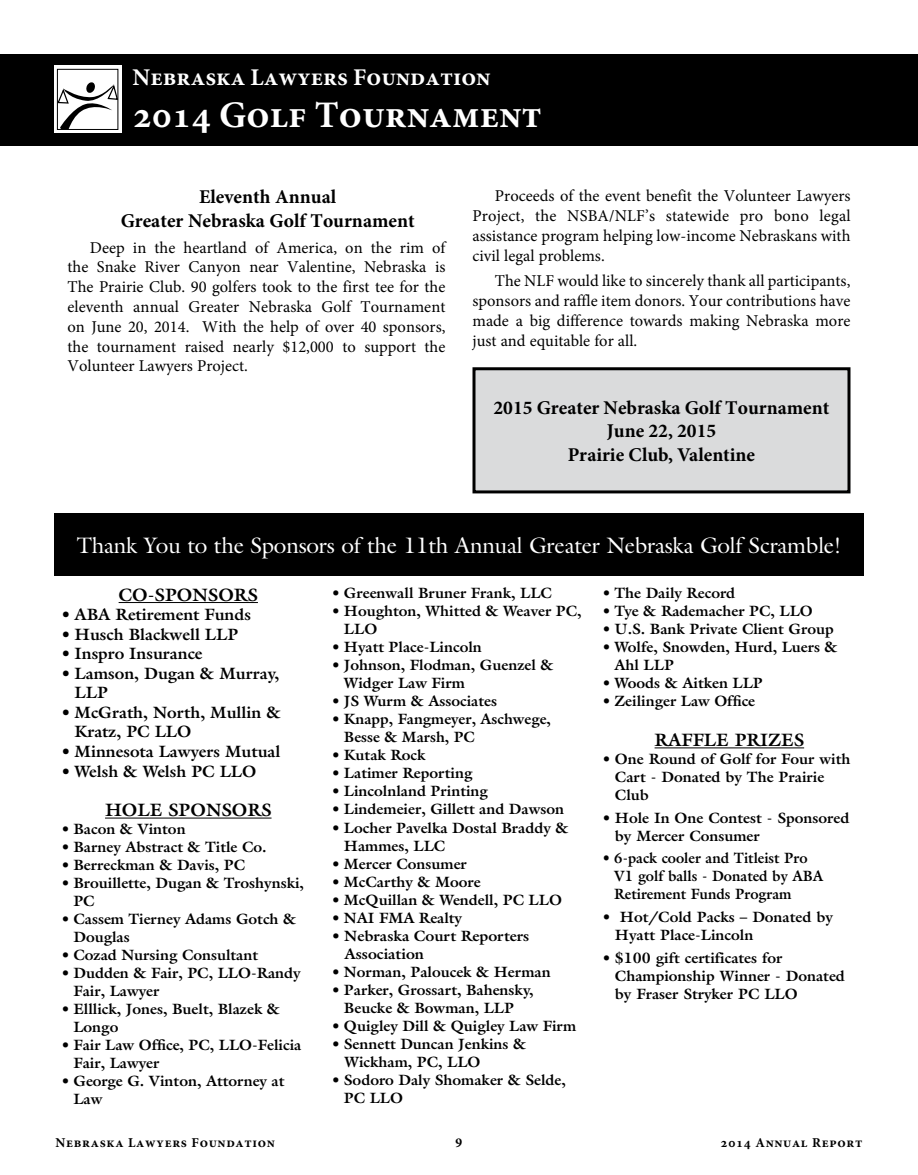
<style>
.page{position:relative;width:918px;height:1175px;background:#fff}
.page>*{position:absolute;margin:0;border:0;box-sizing:border-box;transform-origin:0 0}
.t1{font:700 37.5px "Minion Pro";color:#fff}
.t2{font:700 24px "Minion Pro";color:#fff}
.t3{font:22.5px "Galliard";letter-spacing:-.01em;color:#fff}
.t4{font:700 19.5px/23.4px "Minion Pro";color:#000;text-align:center}
.t5{font:700 18px "Galliard";color:#000}
.t6{font:16.5px/19.8px "Minion Pro";color:#000;text-align:justify}
.t7{font:700 16.5px/19.5px "Galliard";color:#000}
.t8{font:700 15px/18px "Galliard";color:#000}
.t9{font:700 15px/18px "Galliard";color:#000;scale:.94 1}
.t10{font:700 13.5px "Minion Pro";letter-spacing:.05em;color:#000}
</style>
<div class="page">
<div style="left:0;top:54px;width:918px;height:91px;background:#000"></div>
<div style="left:474px;top:369px;width:375px;height:123px;background:#dadbdc"></div>
<div style="left:472px;top:367px;width:378px;height:126px;border:3px solid #000"></div>
<div style="left:54px;top:66px;width:67px;height:67px;background:#fff"></div>
<svg style="left:56px;top:82px;width:63px;height:47px"></svg>
<div style="left:57px;top:69px;width:61px;height:61px;border:1px solid #000"></div>
<hr style="left:119px;top:602px;width:139px;height:1px;background:#000">
<hr style="left:105px;top:817px;width:167px;height:1px;background:#000">
<hr style="left:655px;top:747px;width:149px;height:1px;background:#000">
<div style="left:54px;top:513px;width:810px;height:63px;background:#000"></div>
<h2 class="t2" style="left:133px;top:61px;width:360px">Nebraska Lawyers Foundation</h2>
<h1 class="t1" style="left:133px;top:89px;width:411px">2014 Golf Tournament</h1>
<h3 class="t4" style="left:121px;top:185px;width:295px">Eleventh Annual<br>Greater Nebraska Golf Tournament</h3>
<p class="t6" style="left:68px;top:237px;width:380px;text-indent:22px">Deep in the heartland of America, on the rim of the Snake River Canyon near Valentine, Nebraska is The Prairie Club. 90 golfers took to the first tee for the eleventh annual Greater Nebraska Golf Tournament on June 20, 2014. With the help of over 40 sponsors, the tournament raised nearly $12,000 to support the Volunteer Lawyers Project.</p>
<p class="t6" style="left:473px;top:186px;width:380px;text-indent:22px">Proceeds of the event benefit the Volunteer Lawyers Project, the NSBA/NLF’s statewide pro bono legal assistance program helping low-income Nebraskans with civil legal problems.</p>
<p class="t6" style="left:473px;top:271px;width:379px;text-indent:22px">The NLF would like to sincerely thank all participants, sponsors and raffle item donors. Your contributions have made a big difference towards making Nebraska more just and equitable for all.</p>
<h3 class="t4" style="left:494px;top:396px;width:337px">2015 Greater Nebraska Golf Tournament<br>June 22, 2015<br>Prairie Club, Valentine</h3>
<h3 class="t3" style="left:77px;top:531px;width:766px">Thank You to the Sponsors of the 11th Annual Greater Nebraska Golf Scramble!</h3>
<p class="t5" style="left:119px;top:583px;width:103px">CO-Sponsors</p>
<p class="t7" style="left:62px;top:604px;width:191px">• ABA Retirement Funds</p>
<p class="t7" style="left:62px;top:624px;width:178px">• Husch Blackwell LLP</p>
<p class="t7" style="left:62px;top:643px;width:142px">• Inspro Insurance</p>
<p class="t7" style="left:75px;top:663px;width:206px;text-indent:-13px">• Lamson, Dugan &amp; Murray,<br>LLP</p>
<p class="t7" style="left:75px;top:702px;width:208px;text-indent:-13px">• McGrath, North, Mullin &amp;<br>Kratz, PC LLO</p>
<p class="t7" style="left:62px;top:741px;width:220px">• Minnesota Lawyers Mutual</p>
<p class="t7" style="left:62px;top:761px;width:196px">• Welsh &amp; Welsh PC LLO</p>
<p class="t5" style="left:105px;top:798px;width:88px">Hole Sponsors</p>
<p class="t8" style="left:62px;top:820px;width:125px">• Bacon &amp; Vinton</p>
<p class="t8" style="left:62px;top:838px;width:206px">• Barney Abstract &amp; Title Co.</p>
<p class="t8" style="left:62px;top:856px;width:185px">• Berreckman &amp; Davis, PC</p>
<p class="t8" style="left:73px;top:874px;width:232px;text-indent:-11px">• Brouillette, Dugan &amp; Troshynski,<br>PC</p>
<p class="t8" style="left:73px;top:910px;width:224px;text-indent:-11px">• Cassem Tierney Adams Gotch &amp;<br>Douglas</p>
<p class="t8" style="left:62px;top:946px;width:198px">• Cozad Nursing Consultant</p>
<p class="t8" style="left:73px;top:964px;width:229px;text-indent:-11px">• Dudden &amp; Fair, PC, LLO-Randy<br>Fair, Lawyer</p>
<p class="t8" style="left:73px;top:1000px;width:208px;text-indent:-11px">• Elllick, Jones, Buelt, Blazek &amp;<br>Longo</p>
<p class="t8" style="left:73px;top:1036px;width:230px;text-indent:-11px">• Fair Law Office, PC, LLO-Felicia<br>Fair, Lawyer</p>
<p class="t8" style="left:73px;top:1072px;width:213px;text-indent:-11px">• George G. Vinton, Attorney at<br>Law</p>
<p class="t8" style="left:333px;top:584px;width:221px">• Greenwall Bruner Frank, LLC</p>
<p class="t8" style="left:344px;top:602px;width:239px;text-indent:-11px">• Houghton, Whitted &amp; Weaver PC,<br>LLO</p>
<p class="t8" style="left:333px;top:638px;width:151px">• Hyatt Place-Lincoln</p>
<p class="t8" style="left:344px;top:656px;width:211px;text-indent:-11px">• Johnson, Flodman, Guenzel &amp;<br>Widger Law Firm</p>
<p class="t8" style="left:333px;top:692px;width:166px">• JS Wurm &amp; Associates</p>
<p class="t8" style="left:344px;top:710px;width:209px;text-indent:-11px">• Knapp, Fangmeyer, Aschwege,<br>Besse &amp; Marsh, PC</p>
<p class="t8" style="left:333px;top:746px;width:95px">• Kutak Rock</p>
<p class="t8" style="left:333px;top:764px;width:141px">• Latimer Reporting</p>
<p class="t8" style="left:333px;top:782px;width:157px">• Lincolnland Printing</p>
<p class="t8" style="left:333px;top:800px;width:233px">• Lindemeier, Gillett and Dawson</p>
<p class="t8" style="left:344px;top:818px;width:226px;text-indent:-11px">• Locher Pavelka Dostal Braddy &amp;<br>Hammes, LLC</p>
<p class="t8" style="left:333px;top:854px;width:136px">• Mercer Consumer</p>
<p class="t8" style="left:333px;top:872px;width:150px">• McCarthy &amp; Moore</p>
<p class="t8" style="left:333px;top:890px;width:231px">• McQuillan &amp; Wendell, PC LLO</p>
<p class="t8" style="left:333px;top:908px;width:131px">• NAI FMA Realty</p>
<p class="t8" style="left:345px;top:926px;width:186px;text-indent:-12px">• Nebraska Court Reporters<br>Association</p>
<p class="t8" style="left:333px;top:962px;width:220px">• Norman, Paloucek &amp; Herman</p>
<p class="t8" style="left:333px;top:980px;width:203px;text-align:center">• Parker, Grossart, Bahensky,<br>Beucke &amp; Bowman, LLP</p>
<p class="t8" style="left:333px;top:1016px;width:245px">• Quigley Dill &amp; Quigley Law Firm</p>
<p class="t8" style="left:345px;top:1034px;width:183px;text-indent:-12px">• Sennett Duncan Jenkins &amp;<br>Wickham, PC, LLO</p>
<p class="t8" style="left:344px;top:1070px;width:223px;text-indent:-11px">• Sodoro Daly Shomaker &amp; Selde,<br>PC LLO</p>
<p class="t8" style="left:603px;top:584px;width:134px">• The Daily Record</p>
<p class="t8" style="left:603px;top:602px;width:211px">• Tye &amp; Rademacher PC, LLO</p>
<p class="t8" style="left:603px;top:620px;width:232px">• U.S. Bank Private Client Group</p>
<p class="t8" style="left:615px;top:638px;width:225px;text-indent:-11px">• Wolfe, Snowden, Hurd, Luers &amp;<br>Ahl LLP</p>
<p class="t8" style="left:603px;top:674px;width:161px">• Woods &amp; Aitken LLP</p>
<p class="t8" style="left:603px;top:692px;width:154px">• Zeilinger Law Office</p>
<p class="t5" style="left:655px;top:728px;width:27px">Raffl</p>
<p class="t5" style="left:716px;top:728px;width:43px">e Priz</p>
<p class="t5" style="left:781px;top:728px;width:21px">es</p>
<p class="t8" style="left:615px;top:749px;width:237px;text-indent:-12px">• One Round of Golf for Four with<br>Cart - Donated by The Prairie<br>Club</p>
<p class="t8" style="left:615px;top:808px;width:236px;text-indent:-12px">• Hole In One Contest - Sponsored by Mercer Consumer</p>
<p class="t9" style="left:614px;top:849px;width:224px;text-indent:-11px">• 6-pack cooler and Titleist Pro<br>V1 golf balls - Donated by ABA<br>Retirement Funds Program</p>
<p class="t8" style="left:615px;top:907px;width:219px;text-indent:-12px">• Hot/Cold Packs – Donated by<br>Hyatt Place-Lincoln</p>
<p class="t8" style="left:615px;top:948px;width:231px;text-indent:-12px">• $100 gift certificates for<br>Championship Winner - Donated by Fraser Stryker PC LLO</p>
<p class="t10" style="left:55px;top:1133px;width:221px">Nebraska Lawyers Foundation</p>
<p class="t10" style="left:456px;top:1133px;width:8px">9</p>
<p class="t10" style="left:721px;top:1133px;width:143px">2014 Annual Report</p>
</div>
